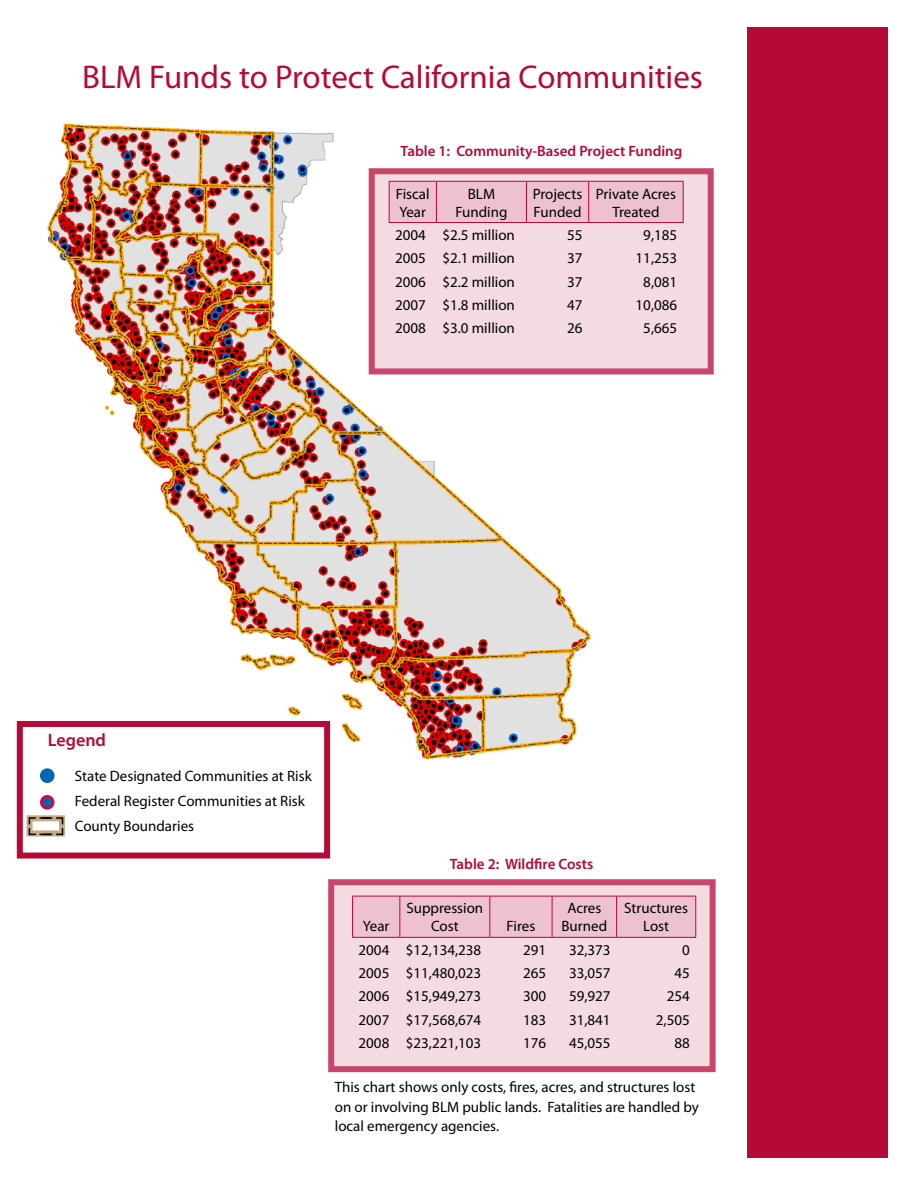
<style>
.page{position:relative;width:918px;height:1188px;background:#fff}
.page>*{position:absolute;margin:0;border:0;box-sizing:border-box;transform-origin:0 0}
.Headline{font:33px "Myriad Pro";color:#b50938}
.Subhead_2{font:600 18px "Myriad Pro";color:#b50938}
.Subhead_2-2{font:15px/18px "Myriad Pro";color:#000;text-align:center}
.Subhead_2-3{font:600 15px "Myriad Pro";color:#b50938}
</style>
<div class="page">
<img style="left:47px;top:123px;width:551px;height:644px">
<div style="left:747px;top:27px;width:140px;height:1131px;background:#b50938"></div>
<div style="left:369px;top:168px;width:345px;height:206px;background:#f4dae1;border:6px solid #c8466a"></div>
<div style="left:328px;top:879px;width:388px;height:193px;background:#f4dae1;border:6px solid #c8466a"></div>
<div style="left:17px;top:721px;width:313px;height:138px;background:#fff;border:6px solid #b50938"></div>
<div style="left:41px;top:769px;width:13px;height:13px;background:#0066b3;border-radius:50%"></div>
<div style="left:40px;top:768px;width:15px;height:15px;border:2px solid #0066b3;border-radius:50%"></div>
<div style="left:41px;top:796px;width:12px;height:12px;background:#0066b3;border-radius:50%"></div>
<div style="left:40px;top:795px;width:15px;height:15px;border:3px solid #ca0d49;border-radius:50%"></div>
<svg style="left:27px;top:815px;width:38px;height:21px"></svg>
<svg style="left:28px;top:817px;width:36px;height:19px"></svg>
<div style="left:390px;top:182px;width:293px;height:40px;background:#edc1cd"></div>
<hr style="left:389px;top:182px;width:1px;height:40px;background:#b50938">
<hr style="left:389px;top:181px;width:47px;height:1px;background:#b50938">
<hr style="left:436px;top:181px;width:90px;height:1px;background:#b50938">
<hr style="left:526px;top:181px;width:63px;height:1px;background:#b50938">
<hr style="left:589px;top:181px;width:95px;height:1px;background:#b50938">
<hr style="left:436px;top:182px;width:1px;height:40px;background:#b50938">
<hr style="left:526px;top:182px;width:1px;height:40px;background:#b50938">
<hr style="left:588px;top:182px;width:1px;height:40px;background:#b50938">
<hr style="left:683px;top:182px;width:1px;height:40px;background:#b50938">
<hr style="left:389px;top:222px;width:47px;height:1px;background:#b50938">
<hr style="left:436px;top:222px;width:90px;height:1px;background:#b50938">
<hr style="left:526px;top:222px;width:63px;height:1px;background:#b50938">
<hr style="left:589px;top:222px;width:95px;height:1px;background:#b50938">
<div style="left:353px;top:897px;width:342px;height:40px;background:#edc1cd"></div>
<hr style="left:352px;top:896px;width:1px;height:41px;background:#b50938">
<hr style="left:352px;top:896px;width:48px;height:1px;background:#b50938">
<hr style="left:400px;top:896px;width:90px;height:1px;background:#b50938">
<hr style="left:490px;top:896px;width:62px;height:1px;background:#b50938">
<hr style="left:552px;top:896px;width:65px;height:1px;background:#b50938">
<hr style="left:617px;top:896px;width:79px;height:1px;background:#b50938">
<hr style="left:399px;top:896px;width:1px;height:41px;background:#b50938">
<hr style="left:489px;top:896px;width:1px;height:41px;background:#b50938">
<hr style="left:552px;top:896px;width:1px;height:41px;background:#b50938">
<hr style="left:616px;top:896px;width:1px;height:41px;background:#b50938">
<hr style="left:695px;top:896px;width:1px;height:41px;background:#b50938">
<hr style="left:352px;top:937px;width:48px;height:1px;background:#b50938">
<hr style="left:400px;top:937px;width:90px;height:1px;background:#b50938">
<hr style="left:490px;top:937px;width:62px;height:1px;background:#b50938">
<hr style="left:552px;top:937px;width:65px;height:1px;background:#b50938">
<hr style="left:617px;top:937px;width:79px;height:1px;background:#b50938">
<p class="Headline" style="left:82px;top:56px;width:622px">BLM Funds to Protect California Communities</p>
<p class="Subhead_2-3" style="left:401px;top:142px;width:283px">Table 1: Community-Based Project Funding</p>
<p class="Subhead_2-2" style="left:396px;top:184px;width:35px;text-align:left">Fiscal<br>Year</p>
<p class="Subhead_2-2" style="left:455px;top:184px;width:54px">BLM<br>Funding</p>
<p class="Subhead_2-2" style="left:533px;top:184px;width:51px;text-align:left">Projects<br>Funded</p>
<p class="Subhead_2-2" style="left:596px;top:184px;width:82px">Private Acres<br>Treated</p>
<p class="Subhead_2-2" style="left:395px;top:226px;width:32px">2004</p>
<p class="Subhead_2-2" style="left:442px;top:226px;width:74px">$2.5 million</p>
<p class="Subhead_2-2" style="left:567px;top:226px;width:17px">55</p>
<p class="Subhead_2-2" style="left:643px;top:226px;width:35px">9,185</p>
<p class="Subhead_2-2" style="left:395px;top:249px;width:32px">2005</p>
<p class="Subhead_2-2" style="left:442px;top:249px;width:74px">$2.1 million</p>
<p class="Subhead_2-2" style="left:567px;top:249px;width:17px">37</p>
<p class="Subhead_2-2" style="left:636px;top:249px;width:43px">11,253</p>
<p class="Subhead_2-2" style="left:395px;top:272px;width:32px">2006</p>
<p class="Subhead_2-2" style="left:442px;top:272px;width:74px">$2.2 million</p>
<p class="Subhead_2-2" style="left:567px;top:272px;width:17px">37</p>
<p class="Subhead_2-2" style="left:643px;top:272px;width:35px">8,081</p>
<p class="Subhead_2-2" style="left:395px;top:296px;width:32px">2007</p>
<p class="Subhead_2-2" style="left:442px;top:296px;width:74px">$1.8 million</p>
<p class="Subhead_2-2" style="left:567px;top:296px;width:17px">47</p>
<p class="Subhead_2-2" style="left:636px;top:296px;width:43px">10,086</p>
<p class="Subhead_2-2" style="left:395px;top:319px;width:32px">2008</p>
<p class="Subhead_2-2" style="left:442px;top:319px;width:74px">$3.0 million</p>
<p class="Subhead_2-2" style="left:567px;top:319px;width:17px">26</p>
<p class="Subhead_2-2" style="left:643px;top:319px;width:35px">5,665</p>
<p class="Subhead_2" style="left:48px;top:729px;width:60px">Legend</p>
<p class="Subhead_2-2" style="left:75px;top:766px;width:238px">State Designated Communities at Risk</p>
<p class="Subhead_2-2" style="left:75px;top:792px;width:231px">Federal Register Communities at Risk</p>
<p class="Subhead_2-2" style="left:75px;top:816px;width:121px">County Boundaries</p>
<p class="Subhead_2-2" style="left:363px;top:917px;width:28px">Year</p>
<p class="Subhead_2-3" style="left:450px;top:854px;width:145px">Table 2: Wildfire Costs</p>
<p class="Subhead_2-2" style="left:406px;top:899px;width:78px">Suppression<br>Cost</p>
<p class="Subhead_2-2" style="left:507px;top:917px;width:30px">Fires</p>
<p class="Subhead_2-2" style="left:567px;top:899px;width:35px">Acres</p>
<p class="Subhead_2-2" style="left:562px;top:917px;width:47px">Burned</p>
<p class="Subhead_2-2" style="left:624px;top:899px;width:65px">Structures<br>Lost</p>
<p class="Subhead_2-2" style="left:359px;top:941px;width:32px">2004</p>
<p class="Subhead_2-2" style="left:406px;top:941px;width:77px">$12,134,238</p>
<p class="Subhead_2-2" style="left:523px;top:941px;width:25px">291</p>
<p class="Subhead_2-2" style="left:569px;top:941px;width:43px">32,373</p>
<p class="Subhead_2-2" style="left:682px;top:941px;width:9px">0</p>
<p class="Subhead_2-2" style="left:359px;top:964px;width:32px">2005</p>
<p class="Subhead_2-2" style="left:406px;top:964px;width:77px">$11,480,023</p>
<p class="Subhead_2-2" style="left:523px;top:964px;width:25px">265</p>
<p class="Subhead_2-2" style="left:569px;top:964px;width:43px">33,057</p>
<p class="Subhead_2-2" style="left:674px;top:964px;width:17px">45</p>
<p class="Subhead_2-2" style="left:359px;top:987px;width:32px">2006</p>
<p class="Subhead_2-2" style="left:406px;top:987px;width:77px">$15,949,273</p>
<p class="Subhead_2-2" style="left:523px;top:987px;width:25px">300</p>
<p class="Subhead_2-2" style="left:569px;top:987px;width:43px">59,927</p>
<p class="Subhead_2-2" style="left:667px;top:987px;width:25px">254</p>
<p class="Subhead_2-2" style="left:359px;top:1010px;width:32px">2007</p>
<p class="Subhead_2-2" style="left:406px;top:1010px;width:77px">$17,568,674</p>
<p class="Subhead_2-2" style="left:523px;top:1010px;width:25px">183</p>
<p class="Subhead_2-2" style="left:569px;top:1010px;width:43px">31,841</p>
<p class="Subhead_2-2" style="left:656px;top:1010px;width:35px">2,505</p>
<p class="Subhead_2-2" style="left:359px;top:1034px;width:32px">2008</p>
<p class="Subhead_2-2" style="left:406px;top:1034px;width:77px">$23,221,103</p>
<p class="Subhead_2-2" style="left:523px;top:1034px;width:25px">176</p>
<p class="Subhead_2-2" style="left:569px;top:1034px;width:43px">45,055</p>
<p class="Subhead_2-2" style="left:674px;top:1034px;width:17px">88</p>
<p class="Subhead_2-2" style="left:335px;top:1077px;width:366px;line-height:19.5px;text-align:left">This chart shows only costs, fires, acres, and structures lost on or involving BLM public lands. Fatalities are handled by local emergency agencies.</p>
</div>
